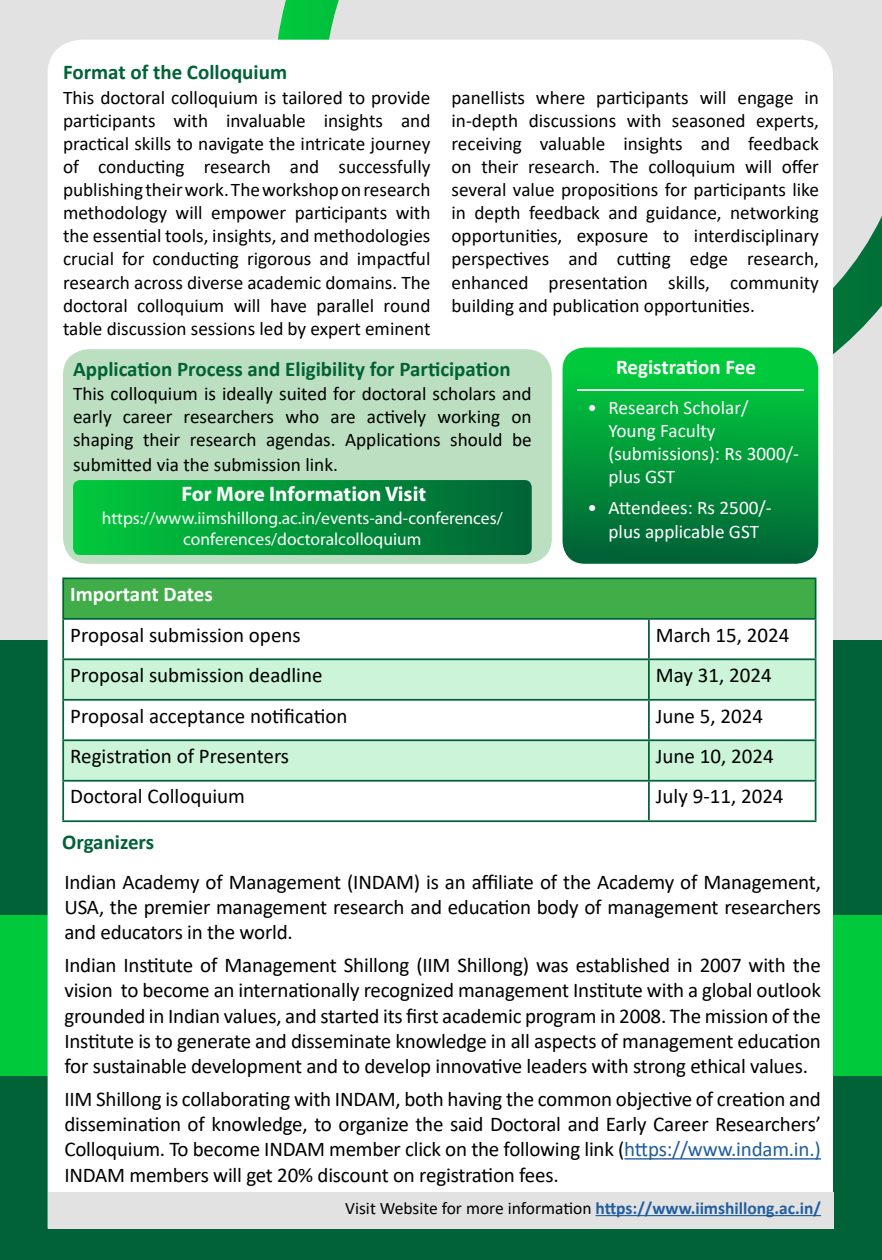
<style>
.page{position:relative;width:882px;height:1260px;background:#fff}
.page>*{position:absolute;margin:0;border:0;box-sizing:border-box;transform-origin:0 0}
.t1{font:21px/25.2px "Calibri";letter-spacing:-.01em;color:#000;text-align:justify}
.t2{font:700 21px "Calibri";color:#016237}
.t3{font:700 21px "Calibri";color:#fff}
.t4{font:700 21px "Myriad Pro";color:#fff}
.t5{font:19.25px/23.1px "Calibri";color:#000;text-align:justify}
.t6{font:19.25px/23.1px "Calibri";color:#fff}
.t7{font:17.5px/21px "Myriad Pro";color:#fff;text-align:center}
.t8{font:17.5px "Calibri";color:#000}
.s1{color:#215e9e}
.s2{font-weight:700;color:#215e9e}
</style>
<div class="page">
<div style="left:0;top:0;width:882px;height:640px;background:#e2e2e2"></div>
<div style="left:0;top:640px;width:882px;height:620px;background:#016237"></div>
<div style="left:0;top:915px;width:882px;height:161px;background:#01c93c"></div>
<svg style="left:274px;top:0;width:608px;height:431px;background:#c4d7cb"></svg>
<div style="left:48px;top:40px;width:785px;height:1152px;background:#fff"></div>
<div style="left:63px;top:349px;width:489px;height:215px;background:#bbdfc0;border-radius:26px"></div>
<svg style="left:73px;top:480px;width:459px;height:75px;background:#019639"></svg>
<svg style="left:563px;top:347px;width:255px;height:217px;background:#039b3b"></svg>
<hr style="left:577px;top:389px;width:227px;height:2px;background:#fff">
<div style="left:63px;top:578px;width:753px;height:41px;background:#41ad49"></div>
<svg style="left:64px;top:660px;width:751px;height:120px;background:#dbf6e3"></svg>
<hr style="left:62px;top:578px;width:587px;height:1px;background:#016237">
<hr style="left:62px;top:579px;width:2px;height:39px;background:#016237">
<hr style="left:649px;top:578px;width:167px;height:1px;background:#016237">
<hr style="left:815px;top:579px;width:1px;height:39px;background:#016237">
<hr style="left:62px;top:618px;width:587px;height:2px;background:#016237">
<hr style="left:62px;top:620px;width:2px;height:38px;background:#016237">
<hr style="left:649px;top:618px;width:167px;height:2px;background:#016237">
<hr style="left:648px;top:620px;width:2px;height:38px;background:#016237">
<hr style="left:815px;top:620px;width:1px;height:38px;background:#016237">
<hr style="left:62px;top:658px;width:587px;height:2px;background:#016237">
<hr style="left:62px;top:660px;width:2px;height:39px;background:#016237">
<hr style="left:649px;top:658px;width:167px;height:2px;background:#016237">
<hr style="left:648px;top:660px;width:2px;height:39px;background:#016237">
<hr style="left:815px;top:660px;width:1px;height:39px;background:#016237">
<hr style="left:62px;top:699px;width:587px;height:2px;background:#016237">
<hr style="left:62px;top:701px;width:2px;height:38px;background:#016237">
<hr style="left:649px;top:699px;width:167px;height:2px;background:#016237">
<hr style="left:648px;top:701px;width:2px;height:38px;background:#016237">
<hr style="left:815px;top:701px;width:1px;height:38px;background:#016237">
<hr style="left:62px;top:739px;width:587px;height:2px;background:#016237">
<hr style="left:62px;top:741px;width:2px;height:39px;background:#016237">
<hr style="left:649px;top:739px;width:167px;height:2px;background:#016237">
<hr style="left:648px;top:741px;width:2px;height:39px;background:#016237">
<hr style="left:815px;top:741px;width:1px;height:39px;background:#016237">
<hr style="left:62px;top:780px;width:587px;height:2px;background:#016237">
<hr style="left:62px;top:782px;width:2px;height:38px;background:#016237">
<hr style="left:649px;top:780px;width:167px;height:2px;background:#016237">
<hr style="left:648px;top:782px;width:2px;height:38px;background:#016237">
<hr style="left:815px;top:782px;width:1px;height:38px;background:#016237">
<hr style="left:62px;top:820px;width:587px;height:2px;background:#016237">
<hr style="left:649px;top:820px;width:167px;height:2px;background:#016237">
<hr style="left:624px;top:1158px;width:197px;height:2px;background:#215e9e">
<div style="left:48px;top:1192px;width:786px;height:36px;background:#e2e2e2"></div>
<hr style="left:596px;top:1215px;width:225px;height:1px;background:#215e9e">
<p class="t2" style="left:63px;top:57px;width:226px">Format of the Colloquium</p>
<p class="t5" style="left:63px;top:85px;width:369px">This doctoral colloquium is tailored to provide participants with invaluable insights and practical skills to navigate the intricate journey of conducting research and successfully publishing their work. The workshop on research methodology will empower participants with the essential tools, insights, and methodologies crucial for conducting rigorous and impactful research across diverse academic domains. The doctoral colloquium will have parallel round table discussion sessions led by expert eminent</p>
<p class="t5" style="left:452px;top:85px;width:369px">panellists where participants will engage in in-depth discussions with seasoned experts, receiving valuable insights and feedback on their research. The colloquium will offer several value propositions for participants like in depth feedback and guidance, networking opportunities, exposure to interdisciplinary perspectives and cutting edge research, enhanced presentation skills, community building and publication opportunities.</p>
<p class="t2" style="left:73px;top:354px;width:439px">Application Process and Eligibility for Participation</p>
<p class="t5" style="left:73px;top:381px;width:460px">This colloquium is ideally suited for doctoral scholars and early career researchers who are actively working on shaping their research agendas. Applications should be</p>
<p class="t5" style="left:73px;top:453px;width:266px">submitted via the submission link.</p>
<p class="t4" style="left:181px;top:480px;width:246px">For More Information Visit</p>
<p class="t7" style="left:102px;top:508px;width:402px">https://www.iimshillong.ac.in/events-and-conferences/ conferences/doctoralcolloquium</p>
<p class="t3" style="left:616px;top:353px;width:141px">Registration Fee</p>
<p class="t6" style="left:609px;top:396px;width:192px;text-indent:-21px">• Research Scholar/<br>Young Faculty (submissions): Rs 3000/- plus GST</p>
<p class="t6" style="left:588px;top:496px;width:186px;text-align:center">• Attendees: Rs 2500/- plus applicable GST</p>
<p class="t3" style="left:70px;top:579px;width:144px">Important Dates</p>
<p class="t1" style="left:70px;top:621px;width:232px">Proposal submission opens</p>
<p class="t1" style="left:656px;top:621px;width:135px">March 15, 2024</p>
<p class="t1" style="left:70px;top:662px;width:254px">Proposal submission deadline</p>
<p class="t1" style="left:656px;top:662px;width:117px">May 31, 2024</p>
<p class="t1" style="left:70px;top:702px;width:279px">Proposal acceptance notification</p>
<p class="t1" style="left:656px;top:702px;width:109px">June 5, 2024</p>
<p class="t1" style="left:70px;top:743px;width:221px">Registration of Presenters</p>
<p class="t1" style="left:656px;top:743px;width:119px">June 10, 2024</p>
<p class="t1" style="left:70px;top:783px;width:176px">Doctoral Colloquium</p>
<p class="t1" style="left:656px;top:783px;width:129px">July 9-11, 2024</p>
<p class="t2" style="left:62px;top:827px;width:93px">Organizers</p>
<p class="t1" style="left:64px;top:869px;width:758px">Indian Academy of Management (INDAM) is an affiliate of the Academy of Management, USA, the premier management research and education body of management researchers and educators in the world.</p>
<p class="t1" style="left:64px;top:952px;width:758px">Indian Institute of Management Shillong (IIM Shillong) was established in 2007 with the vision to become an internationally recognized management Institute with a global outlook grounded in Indian values, and started its first academic program in 2008. The mission of the Institute is to generate and disseminate knowledge in all aspects of management education for sustainable development and to develop innovative leaders with strong ethical values.</p>
<p class="t1" style="left:64px;top:1086px;width:758px">IIM Shillong is collaborating with INDAM, both having the common objective of creation and dissemination of knowledge, to organize the said Doctoral and Early Career Researchers’ Colloquium. To become INDAM member click on the following link (<span class="s1">https://www.indam.in.)<br></span>INDAM members will get 20% discount on registration fees.</p>
<p class="t8" style="left:345px;top:1196px;width:477px">Visit Website for more information <span class="s2">https://www.iimshillong.ac.in/</span></p>
</div>
